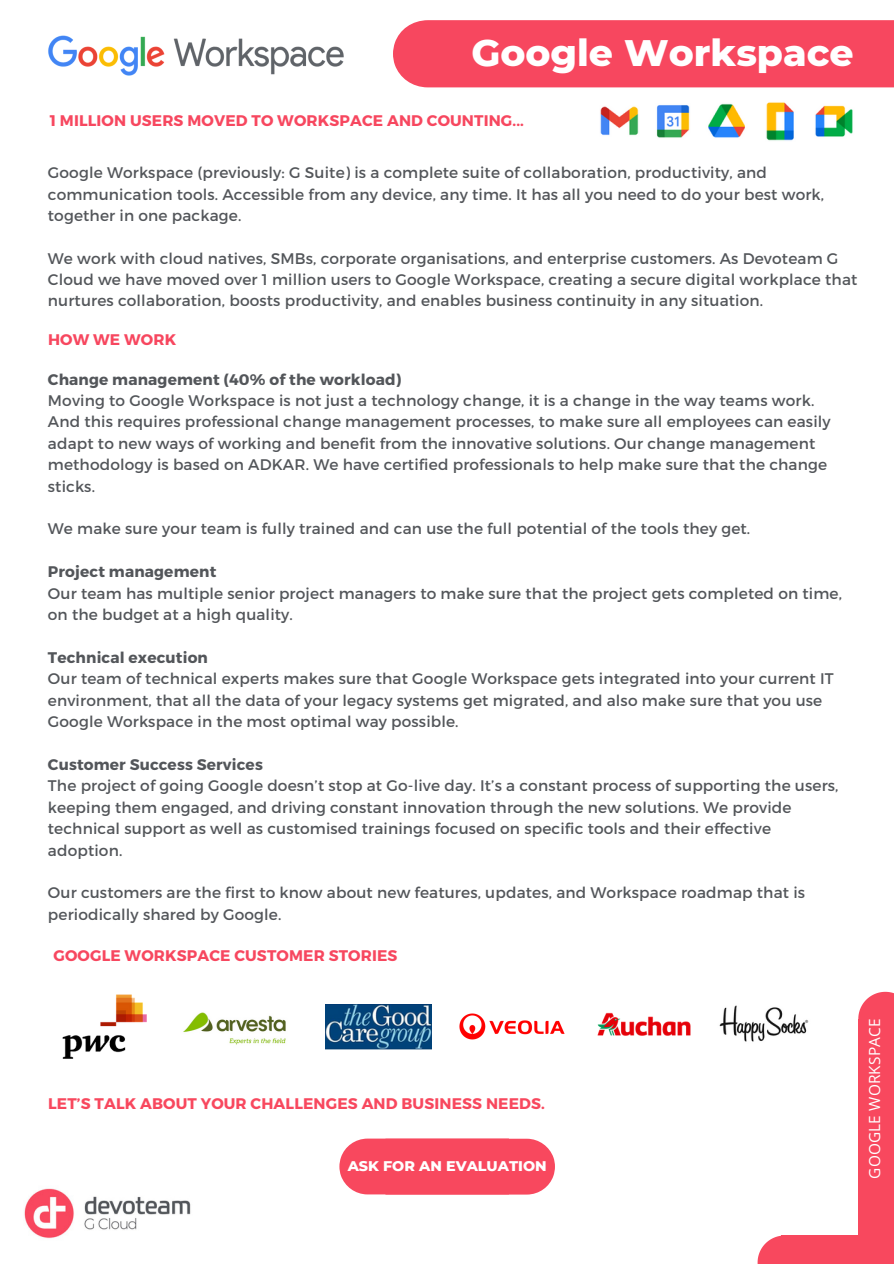
<style>
.page{position:relative;width:894px;height:1264px;background:#fff}
.page>*{position:absolute;margin:0;border:0;box-sizing:border-box;transform-origin:0 0}
.t1{font:800 37.65px "Montserrat";color:#fff}
.t2{font:15.3px/21.5px "Montserrat";letter-spacing:.01em;color:#53565a}
.t3{font:700 15.3px "Montserrat";letter-spacing:.01em;color:#53565a}
.t4{font:700 15.3px "Montserrat";letter-spacing:.01em;color:#f7475f}
.t5{font:700 15.3px "Montserrat";letter-spacing:.01em;color:#f8485e}
.t6{font:15.3px "Open Sans";letter-spacing:.01em;color:#fff}
.t7{font:800 14.25px "Montserrat";color:#fff}
</style>
<div class="page">
<div style="left:393px;top:20px;width:500px;height:67px;background:#f7475f"></div>
<img style="left:24px;top:1188px;width:167px;height:51px">
<div style="left:858px;top:1018px;width:35px;height:220px;background:#f8485e"></div>
<div style="left:781px;top:1235px;width:112px;height:28px;background:#f8485e"></div>
<svg style="left:757px;top:1235px;width:24px;height:28px"></svg>
<svg style="left:858px;top:991px;width:35px;height:28px"></svg>
<svg style="left:339px;top:1138px;width:216px;height:56px;background:#f85468"></svg>
<img style="left:48px;top:36px;width:296px;height:39px">
<img style="left:600px;top:102px;width:253px;height:39px">
<img style="left:63px;top:994px;width:83px;height:64px">
<img style="left:183px;top:1012px;width:103px;height:33px">
<img style="left:325px;top:1004px;width:106px;height:45px">
<img style="left:459px;top:1012px;width:232px;height:28px">
<img style="left:719px;top:1005px;width:90px;height:37px">
<p class="t1" style="left:471px;top:29px;width:384px">Google Workspace</p>
<p class="t4" style="left:50px;top:111px;width:475px">1 MILLION USERS MOVED TO WORKSPACE AND COUNTING...</p>
<p class="t2" style="left:48px;top:161px;width:777px">Google Workspace (previously: G Suite) is a complete suite of collaboration, productivity, and communication tools. Accessible from any device, any time. It has all you need to do your best work, together in one package.</p>
<p class="t2" style="left:48px;top:247px;width:810px">We work with cloud natives, SMBs, corporate organisations, and enterprise customers. As Devoteam G<br>Cloud we have moved over 1 million users to Google Workspace, creating a secure digital workplace that nurtures collaboration, boosts productivity, and enables business continuity in any situation.</p>
<p class="t4" style="left:48px;top:329px;width:130px">HOW WE WORK</p>
<p class="t3" style="left:48px;top:369px;width:355px">Change management (40% of the workload)</p>
<p class="t2" style="left:48px;top:389px;width:784px">Moving to Google Workspace is not just a technology change, it is a change in the way teams work.<br>And this requires professional change management processes, to make sure all employees can easily adapt to new ways of working and benefit from the innovative solutions. Our change management methodology is based on ADKAR. We have certified professionals to help make sure that the change sticks.</p>
<p class="t2" style="left:48px;top:517px;width:703px">We make sure your team is fully trained and can use the full potential of the tools they get.</p>
<p class="t3" style="left:48px;top:562px;width:170px">Project management</p>
<p class="t2" style="left:48px;top:581px;width:795px">Our team has multiple senior project managers to make sure that the project gets completed on time, on the budget at a high quality.</p>
<p class="t3" style="left:48px;top:647px;width:161px">Technical execution</p>
<p class="t2" style="left:48px;top:667px;width:787px">Our team of technical experts makes sure that Google Workspace gets integrated into your current IT environment, that all the data of your legacy systems get migrated, and also make sure that you use<br>Google Workspace in the most optimal way possible.</p>
<p class="t3" style="left:48px;top:754px;width:216px">Customer Success Services</p>
<p class="t2" style="left:48px;top:774px;width:792px">The project of going Google doesn’t stop at Go-live day. It’s a constant process of supporting the users, keeping them engaged, and driving constant innovation through the new solutions. We provide technical support as well as customised trainings focused on specific tools and their effective adoption.</p>
<p class="t2" style="left:48px;top:881px;width:758px">Our customers are the first to know about new features, updates, and Workspace roadmap that is periodically shared by Google.</p>
<p class="t4" style="left:53px;top:945px;width:345px">GOOGLE WORKSPACE CUSTOMER STORIES</p>
<p class="t5" style="left:48px;top:1093px;width:498px">LET’S TALK ABOUT YOUR CHALLENGES AND BUSINESS NEEDS.</p>
<p class="t7" style="left:347px;top:1157px;width:200px">ASK FOR AN EVALUATION</p>
<p class="t6" style="left:863px;top:1178px;width:161px;rotate:-90deg">GOOGLE WORKSPACE</p>
</div>
